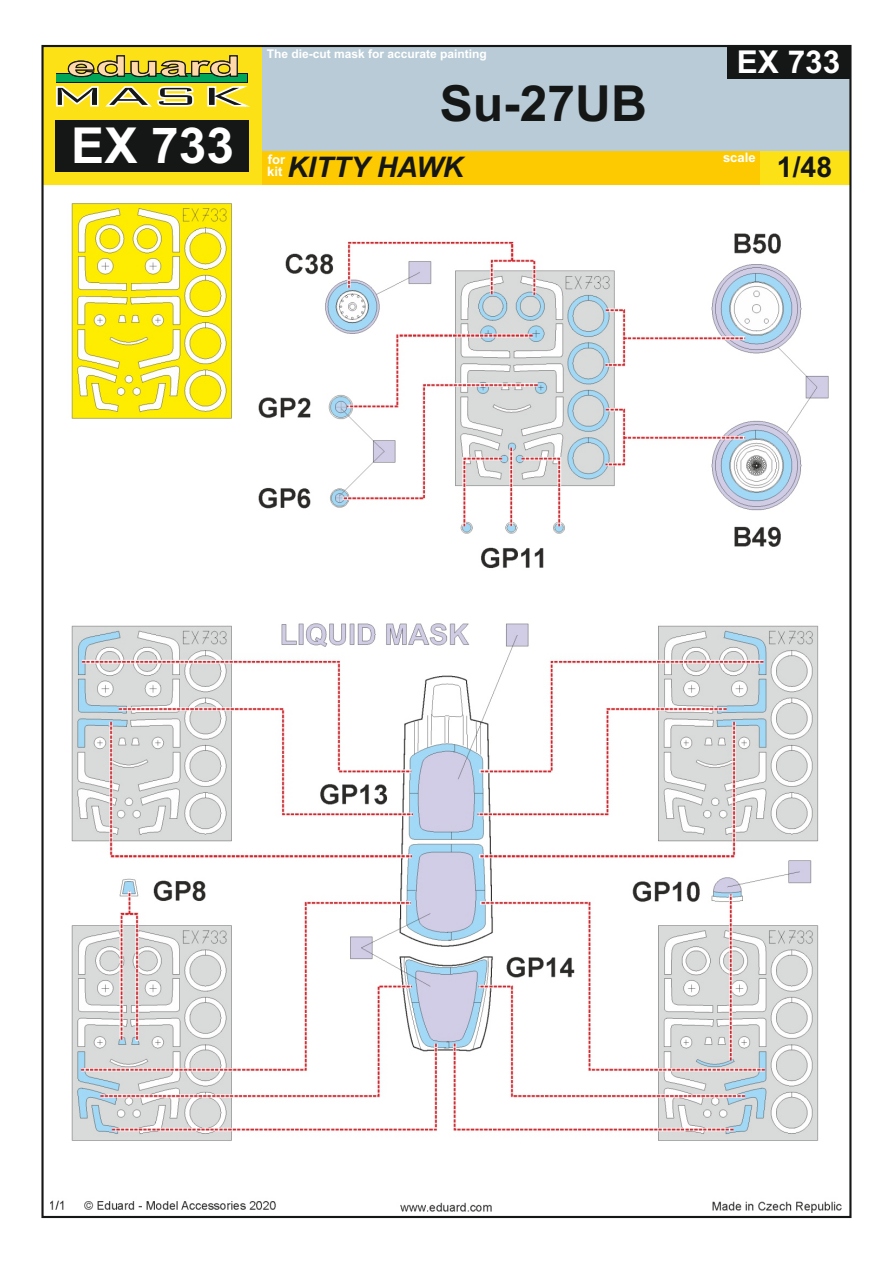
<style>
.page{position:relative;width:893px;height:1263px;background:#fff}
.page>*{position:absolute;margin:0;border:0;box-sizing:border-box;transform-origin:0 0}
.t1{font:700 49.8px "Arial";color:#151616}
.t2{font:700 49.5px "Arial";color:#fff}
.t3{font:700 31.5px "Arial";color:#fff}
.t4{font:italic 700 28.35px "Arial";color:#151616}
.t5{font:700 28.35px "Arial";color:#151616}
.t6{font:700 13.05px/12.3px "Arial";color:#fff}
.t7{font:700 12px "Arial";color:#fff}
</style>
<div class="page">
<div style="left:262px;top:46px;width:588px;height:105px;background:#b8cbd6"></div>
<div style="left:43px;top:46px;width:219px;height:139px;background:#fbe116"></div>
<div style="left:262px;top:151px;width:497px;height:34px;background:#fdc900"></div>
<div style="left:759px;top:151px;width:91px;height:34px;background:#fbe116"></div>
<div style="left:55px;top:120px;width:193px;height:51px;background:#151616"></div>
<svg style="left:56px;top:86px;width:194px;height:21px"></svg>
<svg style="left:56px;top:73px;width:192px;height:9px"></svg>
<div style="left:57px;top:74px;width:190px;height:7px;background:#00a759"></div>
<svg style="left:68px;top:55px;width:170px;height:22px"></svg>
<img style="left:51px;top:204px;width:791px;height:1009px">
<div style="left:727px;top:46px;width:123px;height:33px;background:#151616"></div>
<h2 class="t2" style="left:71px;top:127px;width:164px">EX 733</h2>
<p class="t7" style="left:267px;top:49px;width:222px">The die-cut mask for accurate painting</p>
<h3 class="t3" style="left:737px;top:50px;width:105px">EX 733</h3>
<h1 class="t1" style="left:440px;top:84px;width:209px">Su-27UB</h1>
<h3 class="t4" style="left:287px;top:157px;width:178px">KITTY HAWK</h3>
<p class="t6" style="left:723px;top:153px;width:34px">scale</p>
<p class="t6" style="left:267px;top:154px;width:19px">for kit</p>
<h3 class="t5" style="left:777px;top:157px;width:57px">1/48</h3>
</div>
